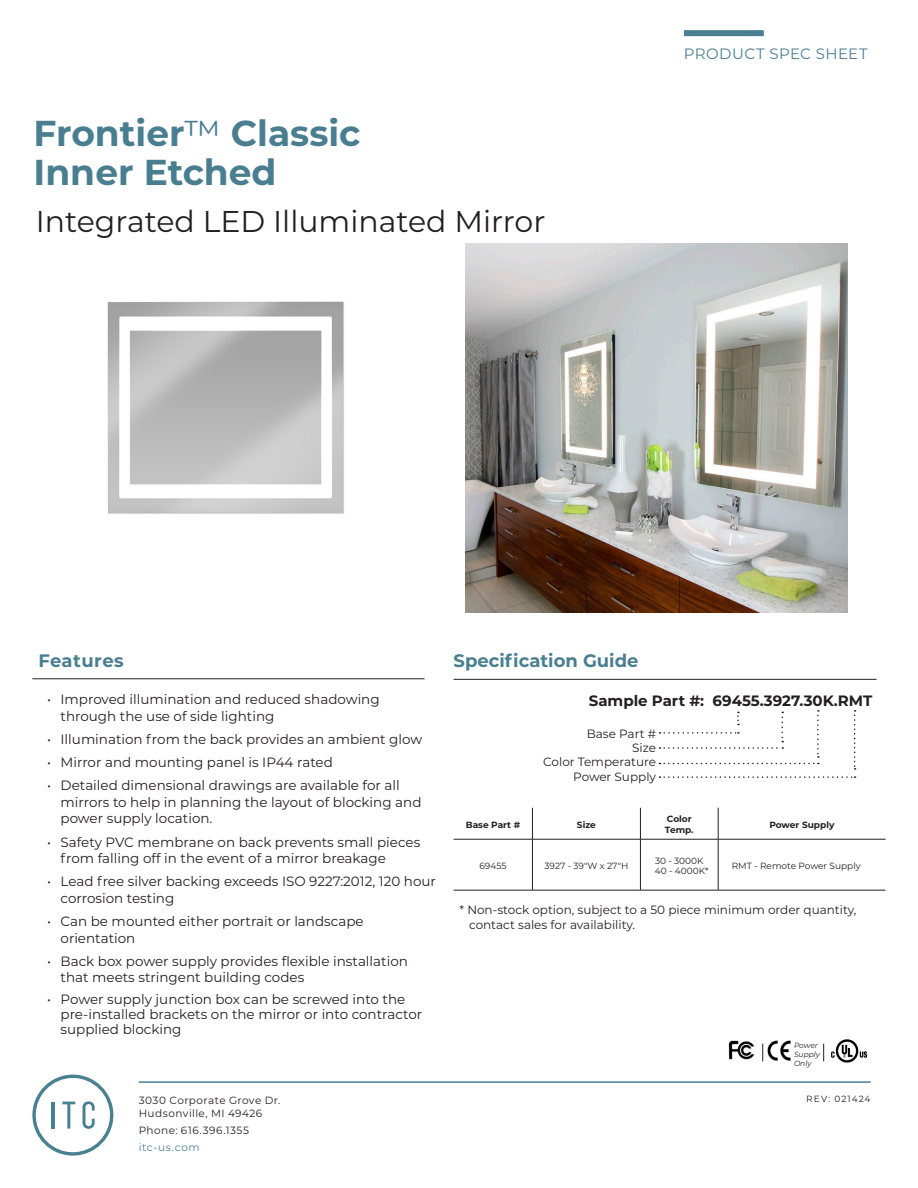
<style>
.page{position:relative;width:918px;height:1188px;background:#fff}
.page>*{position:absolute;margin:0;border:0;box-sizing:border-box;transform-origin:0 0}
.t1{font:700 36px "Montserrat";color:#497e91}
.t2{font:30px "Montserrat";color:#231f20}
.t3{font:700 18px "Montserrat";color:#497e91}
.t4{font:700 18px "Montserrat";letter-spacing:.025em;color:#497e91}
.t5{font:700 15px "Montserrat";color:#231f20}
.t6{font:15px "Montserrat";letter-spacing:.03em;color:#4a7f92}
.t7{font:13.5px/16.5px "Montserrat";color:#231f20}
.t8{font:12px "Montserrat";color:#231f20}
.t9{font:10.5px/13.5px "Montserrat";letter-spacing:.04em;color:#231f20}
.t10{font:10.5px "Montserrat";letter-spacing:.06em;color:#4a7f92}
.t11{font:9px "Montserrat";color:#231f20}
.t12{font:700 9px "Montserrat";color:#231f20}
.t13{font:9px "Montserrat";letter-spacing:.115em;color:#231f20}
.t14{font:italic 7.5px/9px "Montserrat";color:#231f20}
.s1{font-weight:400}
</style>
<div class="page">
<svg style="left:32px;top:1075px;width:81px;height:81px"></svg>
<hr style="left:139px;top:1081px;width:732px;height:2px;background:#4a7f92">
<div style="left:684px;top:30px;width:80px;height:6px;background:#4a7f92"></div>
<hr style="left:454px;top:679px;width:423px;height:1px;background:#231f20">
<hr style="left:32px;top:679px;width:393px;height:1px;background:#231f20">
<hr style="left:532px;top:808px;width:1px;height:31px;background:#231f20">
<hr style="left:640px;top:808px;width:1px;height:31px;background:#231f20">
<hr style="left:454px;top:839px;width:78px;height:1px;background:#231f20">
<hr style="left:532px;top:839px;width:108px;height:1px;background:#231f20">
<hr style="left:532px;top:839px;width:1px;height:51px;background:#231f20">
<hr style="left:640px;top:839px;width:78px;height:1px;background:#231f20">
<hr style="left:640px;top:839px;width:1px;height:51px;background:#231f20">
<hr style="left:718px;top:839px;width:168px;height:1px;background:#231f20">
<hr style="left:454px;top:890px;width:78px;height:1px;background:#231f20">
<hr style="left:532px;top:890px;width:108px;height:1px;background:#231f20">
<hr style="left:640px;top:890px;width:78px;height:1px;background:#231f20">
<hr style="left:718px;top:890px;width:168px;height:1px;background:#231f20">
<hr style="left:718px;top:808px;width:1px;height:31px;background:#231f20">
<hr style="left:718px;top:839px;width:1px;height:51px;background:#231f20">
<img style="left:767px;top:1041px;width:24px;height:19px">
<img style="left:729px;top:1041px;width:25px;height:18px">
<svg style="left:762px;top:1044px;width:1px;height:17px"></svg>
<svg style="left:823px;top:1044px;width:1px;height:17px"></svg>
<img style="left:830px;top:1039px;width:38px;height:24px">
<svg style="left:660px;top:710px;width:159px;height:54px"></svg>
<svg style="left:660px;top:776px;width:196px;height:2px"></svg>
<svg style="left:854px;top:710px;width:2px;height:60px"></svg>
<img style="left:465px;top:244px;width:383px;height:369px">
<img style="left:107px;top:301px;width:237px;height:213px">
<p class="t1" style="left:34px;top:107px;width:328px">Frontier<span class="s1">™</span> Classic</p>
<p class="t1" style="left:34px;top:146px;width:244px">Inner Etched</p>
<p class="t2" style="left:36px;top:201px;width:511px">Integrated LED Illuminated Mirror</p>
<p class="t6" style="left:684px;top:43px;width:185px">PRODUCT SPEC SHEET</p>
<p class="t4" style="left:38px;top:648px;width:87px">Features</p>
<p class="t3" style="left:454px;top:648px;width:186px">Specification Guide</p>
<p class="t7" style="left:47px;top:691px;width:334px">• Improved illumination and reduced shadowing</p>
<p class="t5" style="left:589px;top:689px;width:285px">Sample Part #: 69455.3927.30K.RMT</p>
<p class="t7" style="left:61px;top:707px;width:215px">through the use of side lighting</p>
<p class="t7" style="left:47px;top:730px;width:377px">• Illumination from the back provides an ambient glow</p>
<p class="t7" style="left:47px;top:754px;width:287px">• Mirror and mounting panel is IP44 rated</p>
<p class="t7" style="left:61px;top:777px;width:362px;text-indent:-14px">• Detailed dimensional drawings are available for all mirrors to help in planning the layout of blocking and power supply location.</p>
<p class="t7" style="left:61px;top:833px;width:361px;text-indent:-14px">• Safety PVC membrane on back prevents small pieces from falling off in the event of a mirror breakage</p>
<p class="t7" style="left:61px;top:873px;width:377px;text-indent:-14px">• Lead free silver backing exceeds ISO 9227:2012, 120 hour corrosion testing</p>
<p class="t7" style="left:61px;top:913px;width:305px;text-indent:-14px">• Can be mounted either portrait or landscape orientation</p>
<p class="t7" style="left:61px;top:952px;width:349px;text-indent:-14px">• Back box power supply provides flexible installation that meets stringent building codes</p>
<p class="t7" style="left:61px;top:991px;width:363px;line-height:15px;text-indent:-14px">• Power supply junction box can be screwed into the pre-installed brackets on the mirror or into contractor supplied blocking</p>
<p class="t8" style="left:587px;top:725px;width:71px">Base Part #</p>
<p class="t8" style="left:632px;top:739px;width:25px">Size</p>
<p class="t8" style="left:543px;top:754px;width:114px">Color Temperature</p>
<p class="t8" style="left:573px;top:768px;width:84px">Power Supply</p>
<p class="t12" style="left:667px;top:813px;width:26px">Color</p>
<p class="t12" style="left:665px;top:824px;width:30px">Temp.</p>
<p class="t12" style="left:466px;top:818px;width:56px">Base Part #</p>
<p class="t12" style="left:577px;top:818px;width:20px">Size</p>
<p class="t12" style="left:769px;top:818px;width:67px">Power Supply</p>
<p class="t11" style="left:655px;top:854px;width:50px">30 - 3000K</p>
<p class="t11" style="left:655px;top:865px;width:55px">40 - 4000K*</p>
<p class="t11" style="left:732px;top:860px;width:130px">RMT - Remote Power Supply</p>
<p class="t8" style="left:460px;top:902px;width:398px">* Non-stock option, subject to a 50 piece minimum order quantity,</p>
<p class="t8" style="left:469px;top:916px;width:168px">contact sales for availability.</p>
<p class="t11" style="left:480px;top:860px;width:29px">69455</p>
<p class="t11" style="left:544px;top:860px;width:85px">3927 - 39"W x 27"H</p>
<p class="t9" style="left:139px;top:1093px;width:143px">3030 Corporate Grove Dr.<br>Hudsonville, MI 49426</p>
<p class="t9" style="left:139px;top:1123px;width:112px">Phone: 616.396.1355</p>
<p class="t10" style="left:139px;top:1140px;width:63px">itc-us.com</p>
<p class="t14" style="left:794px;top:1041px;width:27px">Power<br>Supply<br>Only</p>
<p class="t13" style="left:806px;top:1093px;width:66px">REV: 021424</p>
</div>
